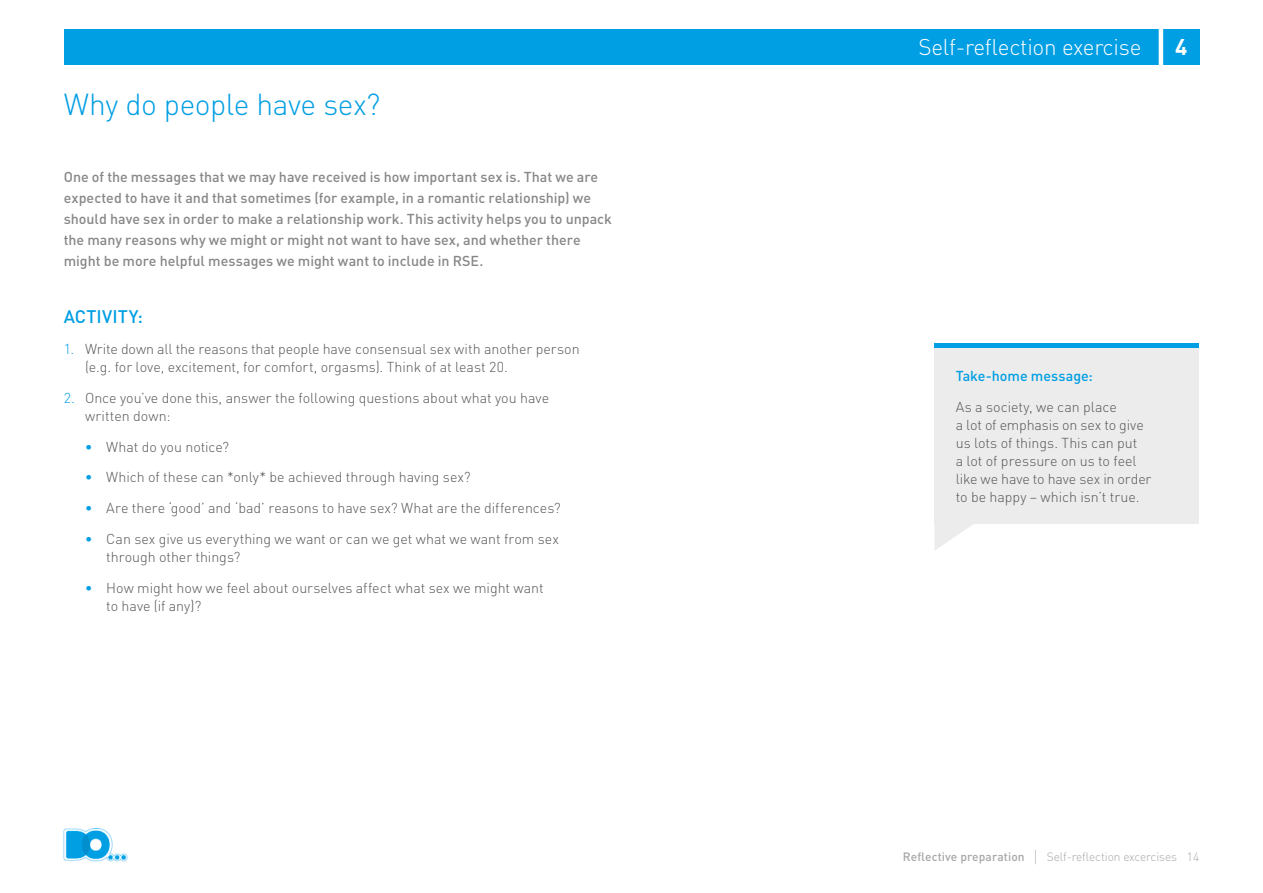
<style>
.page{position:relative;width:1263px;height:893px;background:#fff}
.page>*{position:absolute;margin:0;border:0;box-sizing:border-box;transform-origin:0 0}
.t1{font:300 30px "DIN";letter-spacing:-.015em;color:#009ee3}
.t2{font:300 22.5px "DIN";letter-spacing:-.01em;color:#fff}
.t3{font:700 22.5px "DIN";color:#fff}
.t4{font:500 18px "DIN";letter-spacing:.01em;color:#009ee3}
.t5{font:300 14.25px/18px "DIN";color:#565655}
.t6{font:500 14.25px/21px "DIN";color:#868786}
.t7{font:500 14.25px "DIN";color:#009ee3}
.t8{font:300 12px "DIN";letter-spacing:-.01em;color:#a7a7a8}
.s1{color:#009ee3}
.s2{font-weight:500;color:#009ee3}
.s3{font-weight:500}
.s4{font-size:16.8px}
</style>
<div class="page">
<img style="left:63px;top:828px;width:65px;height:33px">
<div style="left:64px;top:29px;width:1135px;height:35px;background:#009ee3"></div>
<hr style="left:1159px;top:26px;width:4px;height:41px;background:#fff">
<div style="left:934px;top:348px;width:265px;height:175px;background:#ececec"></div>
<hr style="left:934px;top:344px;width:265px;height:4px;background:#009ee3">
<svg style="left:934px;top:523px;width:41px;height:27px"></svg>
<h1 class="t1" style="left:64px;top:86px;width:318px">Why do people have sex?</h1>
<p class="t6" style="left:64px;top:166px;width:550px">One of the messages that we may have received is how important sex is. That we are expected to have it and that sometimes (for example, in a romantic relationship) we should have sex in order to make a relationship work. This activity helps you to unpack the many reasons why we might or might not want to have sex, and whether there might be more helpful messages we might want to include in RSE.</p>
<p class="t4" style="left:64px;top:305px;width:81px">ACTIVITY:</p>
<p class="t5" style="left:85px;top:340px;width:496px;text-indent:-21px"><span class="s1">1.</span> Write down all the reasons that people have consensual sex with another person (e.g. for love, excitement, for comfort, orgasms). Think of at least 20.</p>
<p class="t5" style="left:85px;top:388px;width:466px;text-indent:-21px"><span class="s1">2.</span> Once you’ve done this, answer the following questions about what you have written down:</p>
<p class="t5" style="left:85px;top:437px;width:146px"><span class="s2">•</span> What do you notice?</p>
<p class="t5" style="left:85px;top:468px;width:387px"><span class="s2">•</span> Which of these can *only* be achieved through having sex?</p>
<p class="t5" style="left:85px;top:499px;width:477px"><span class="s2">•</span> Are there ‘good’ and ‘bad’ reasons to have sex? What are the differences?</p>
<p class="t5" style="left:106px;top:529px;width:454px;text-indent:-21px"><span class="s2">•</span> Can sex give us everything we want or can we get what we want from sex through other things?</p>
<p class="t5" style="left:106px;top:578px;width:439px;text-indent:-21px"><span class="s2">•</span> How might how we feel about ourselves affect what sex we might want to have (if any)?</p>
<h2 class="t2" style="left:918px;top:33px;width:224px">Self-reflection exercise</h2>
<h2 class="t3" style="left:1175px;top:32px;width:14px">4</h2>
<p class="t7" style="left:956px;top:367px;width:139px">Take-home message:</p>
<p class="t5" style="left:956px;top:398px;width:197px">As a society, we can place<br>a lot of emphasis on sex to give us lots of things. This can put<br>a lot of pressure on us to feel like we have to have sex in order to be happy – which isn’t true.</p>
<p class="t8" style="left:903px;top:850px;width:276px"><span class="s3">Reflective preparation</span> <span class="s4">|</span> Self-reflection excercises</p>
<p class="t8" style="left:1187px;top:849px;width:14px">14</p>
</div>
